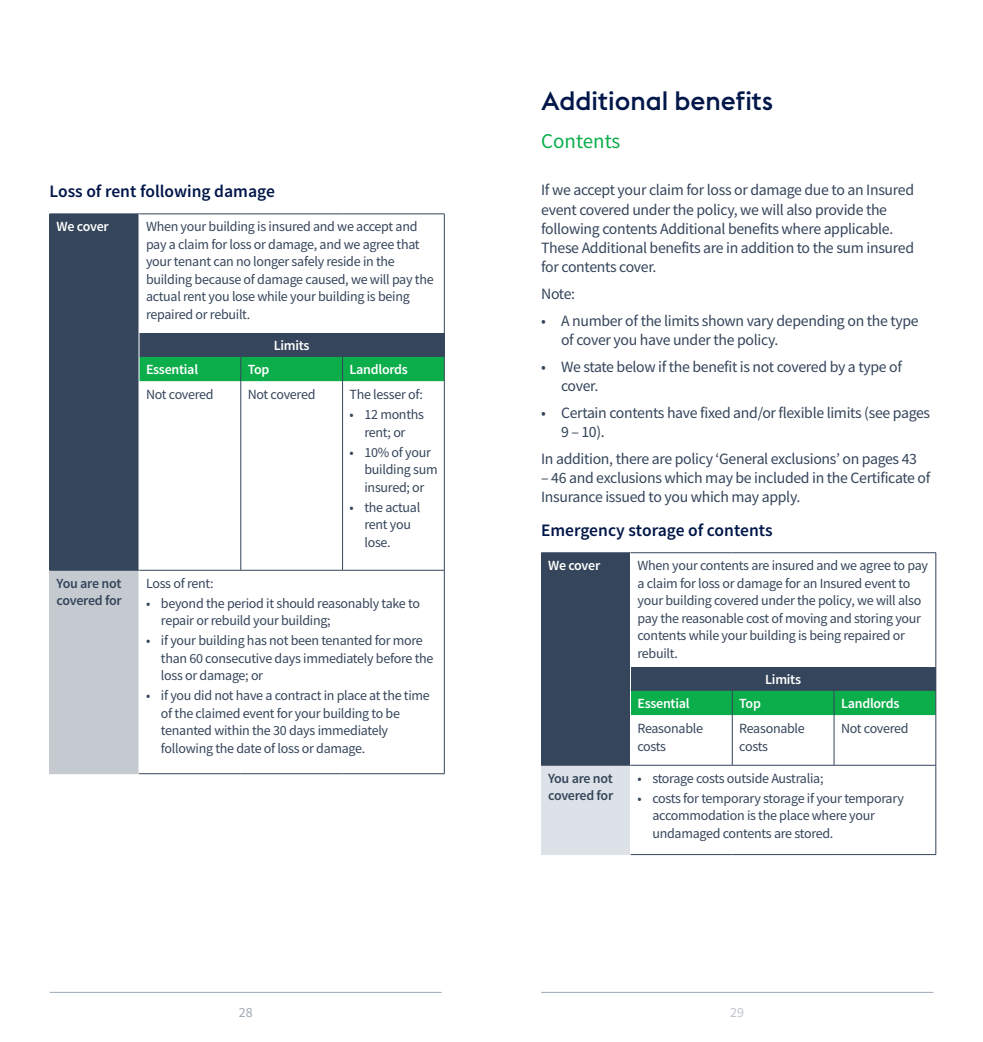
<style>
.page{position:relative;width:983px;height:1042px;background:#fff}
.page>*{position:absolute;margin:0;border:0;box-sizing:border-box;transform-origin:0 0}
._02_Header_Level_1{font:500 26.25px "Euclid Flex";color:#011649}
._03_Header_Level_2{font:21px "Source Sans Pro";color:#0cae4c}
._04_Header_Level_3{font:600 17.5px "Source Sans Pro";color:#011649}
._06_Body{font:15.75px/19.2px "Source Sans Pro";letter-spacing:-.02em;color:#35455b}
.Indent_Level_1{font:15.75px/19.2px "Source Sans Pro";letter-spacing:-.02em;color:#35455b}
.Table_Body{font:14px/17.5px "Source Sans Pro";letter-spacing:-.02em;color:#35455b}
.Table_Heading_1{font:600 14px "Source Sans Pro";letter-spacing:-.02em;color:#fff}
.Table_Heading_1-2{font:600 14px/17.5px "Source Sans Pro";letter-spacing:-.025em;color:#35455b}
.Table_Body-2{font:600 14px "Source Sans Pro";letter-spacing:-.02em;color:#fff}
.t1{font:14px "Source Sans Pro";color:#9da8b4}
.t2{font:14px "Source Sans Pro";color:#c0c5cc}
</style>
<div class="page">
<hr style="left:50px;top:992px;width:391px;height:1px;background:#9da8b4">
<hr style="left:541px;top:992px;width:392px;height:1px;background:#9da8b4">
<div style="left:50px;top:214px;width:89px;height:356px;background:#35455b"></div>
<div style="left:50px;top:570px;width:89px;height:204px;background:#c5cad1"></div>
<hr style="left:139px;top:214px;width:102px;height:1px;background:#35455b">
<hr style="left:241px;top:214px;width:101px;height:1px;background:#35455b">
<hr style="left:342px;top:214px;width:102px;height:1px;background:#35455b">
<hr style="left:444px;top:214px;width:1px;height:119px;background:#35455b">
<hr style="left:240px;top:382px;width:1px;height:188px;background:#35455b">
<hr style="left:342px;top:382px;width:1px;height:188px;background:#35455b">
<hr style="left:444px;top:382px;width:1px;height:188px;background:#35455b">
<hr style="left:139px;top:570px;width:102px;height:1px;background:#35455b">
<hr style="left:241px;top:570px;width:101px;height:1px;background:#35455b">
<hr style="left:342px;top:570px;width:102px;height:1px;background:#35455b">
<hr style="left:139px;top:214px;width:1px;height:119px;background:#fff">
<hr style="left:139px;top:570px;width:1px;height:203px;background:#fff">
<hr style="left:444px;top:570px;width:1px;height:203px;background:#35455b">
<hr style="left:139px;top:773px;width:102px;height:1px;background:#35455b">
<hr style="left:241px;top:773px;width:101px;height:1px;background:#35455b">
<hr style="left:342px;top:773px;width:102px;height:1px;background:#35455b">
<hr style="left:50px;top:570px;width:89px;height:1px;background:#35455b">
<svg style="left:139px;top:333px;width:306px;height:49px;background:#257c57"></svg>
<div style="left:541px;top:553px;width:89px;height:212px;background:#35455b"></div>
<div style="left:541px;top:765px;width:89px;height:89px;background:#dce2e7"></div>
<hr style="left:541px;top:552px;width:89px;height:1px;background:#35455b">
<hr style="left:630px;top:552px;width:102px;height:1px;background:#35455b">
<hr style="left:732px;top:552px;width:101px;height:1px;background:#35455b">
<hr style="left:833px;top:552px;width:102px;height:1px;background:#35455b">
<hr style="left:935px;top:553px;width:1px;height:114px;background:#35455b">
<hr style="left:731px;top:715px;width:1px;height:50px;background:#35455b">
<hr style="left:833px;top:715px;width:1px;height:50px;background:#35455b">
<hr style="left:935px;top:715px;width:1px;height:50px;background:#35455b">
<hr style="left:630px;top:765px;width:102px;height:1px;background:#35455b">
<hr style="left:732px;top:765px;width:101px;height:1px;background:#35455b">
<hr style="left:833px;top:765px;width:102px;height:1px;background:#35455b">
<hr style="left:541px;top:854px;width:89px;height:1px;background:#dce2e7">
<hr style="left:935px;top:765px;width:1px;height:89px;background:#35455b">
<hr style="left:630px;top:854px;width:102px;height:1px;background:#35455b">
<hr style="left:732px;top:854px;width:101px;height:1px;background:#35455b">
<hr style="left:833px;top:854px;width:102px;height:1px;background:#35455b">
<hr style="left:630px;top:765px;width:1px;height:89px;background:#fff">
<hr style="left:541px;top:765px;width:89px;height:1px;background:#35455b">
<svg style="left:630px;top:667px;width:306px;height:48px;background:#227a55"></svg>
<p class="_04_Header_Level_3" style="left:50px;top:180px;width:227px">Loss of rent following damage</p>
<p class="Table_Heading_1" style="left:57px;top:218px;width:54px">We cover</p>
<p class="Table_Body" style="left:146px;top:218px;width:289px">When your building is insured and we accept and pay a claim for loss or damage, and we agree that your tenant can no longer safely reside in the building because of damage caused, we will pay the actual rent you lose while your building is being repaired or rebuilt.</p>
<p class="Table_Body-2" style="left:274px;top:337px;width:37px">Limits</p>
<p class="Table_Heading_1" style="left:146px;top:361px;width:54px">Essential</p>
<p class="Table_Heading_1" style="left:248px;top:361px;width:23px">Top</p>
<p class="Table_Heading_1" style="left:349px;top:361px;width:60px">Landlords</p>
<p class="Table_Body" style="left:146px;top:386px;width:69px">Not covered</p>
<p class="Table_Body" style="left:248px;top:386px;width:69px">Not covered</p>
<p class="Table_Body" style="left:349px;top:386px;width:75px">The lesser of:</p>
<p class="Table_Body" style="left:349px;top:406px;width:76px;text-align:center">• 12 months rent; or</p>
<p class="Table_Body" style="left:364px;top:443px;width:75px;text-indent:-15px">• 10% of your building sum insured; or</p>
<p class="Table_Body" style="left:364px;top:498px;width:57px;text-indent:-15px">• the actual rent you lose.</p>
<p class="Table_Heading_1-2" style="left:57px;top:575px;width:67px">You are not covered for</p>
<p class="Table_Body" style="left:146px;top:574px;width:69px">Loss of rent:</p>
<p class="Table_Body" style="left:161px;top:594px;width:260px;text-indent:-15px">• beyond the period it should reasonably take to repair or rebuild your building;</p>
<p class="Table_Body" style="left:161px;top:632px;width:274px;text-indent:-15px">• if your building has not been tenanted for more than 60 consecutive days immediately before the loss or damage; or</p>
<p class="Table_Body" style="left:161px;top:687px;width:270px;text-indent:-15px">• if you did not have a contract in place at the time of the claimed event for your building to be tenanted within the 30 days immediately following the date of loss or damage.</p>
<p class="_02_Header_Level_1" style="left:541px;top:86px;width:233px">Additional benefits</p>
<p class="_03_Header_Level_2" style="left:541px;top:128px;width:81px">Contents</p>
<p class="_06_Body" style="left:541px;top:180px;width:374px">If we accept your claim for loss or damage due to an Insured event covered under the policy, we will also provide the following contents Additional benefits where applicable.<br>These Additional benefits are in addition to the sum insured for contents cover.</p>
<p class="_06_Body" style="left:541px;top:284px;width:36px">Note:</p>
<p class="Indent_Level_1" style="left:561px;top:311px;width:359px;text-indent:-20px">• A number of the limits shown vary depending on the type of cover you have under the policy.</p>
<p class="Indent_Level_1" style="left:561px;top:357px;width:342px;text-indent:-20px">• We state below if the benefit is not covered by a type of cover.</p>
<p class="Indent_Level_1" style="left:561px;top:403px;width:370px;text-indent:-20px">• Certain contents have fixed and/or flexible limits (see pages<br>9 – 10).</p>
<p class="_06_Body" style="left:541px;top:449px;width:377px">In addition, there are policy ‘General exclusions’ on pages 43</p>
<p class="_06_Body" style="left:541px;top:468px;width:390px">– 46 and exclusions which may be included in the Certificate of<br>Insurance issued to you which may apply.</p>
<p class="_04_Header_Level_3" style="left:541px;top:519px;width:233px">Emergency storage of contents</p>
<p class="Table_Heading_1" style="left:548px;top:557px;width:54px">We cover</p>
<p class="Table_Body" style="left:637px;top:557px;width:292px">When your contents are insured and we agree to pay a claim for loss or damage for an Insured event to your building covered under the policy, we will also pay the reasonable cost of moving and storing your contents while your building is being repaired or rebuilt.</p>
<p class="Table_Body-2" style="left:765px;top:670px;width:37px">Limits</p>
<p class="Table_Heading_1" style="left:637px;top:695px;width:54px">Essential</p>
<p class="Table_Heading_1" style="left:739px;top:695px;width:23px">Top</p>
<p class="Table_Heading_1" style="left:840px;top:695px;width:60px">Landlords</p>
<p class="Table_Body" style="left:637px;top:719px;width:67px">Reasonable costs</p>
<p class="Table_Body" style="left:739px;top:719px;width:67px">Reasonable costs</p>
<p class="Table_Body" style="left:840px;top:719px;width:69px">Not covered</p>
<p class="Table_Heading_1-2" style="left:548px;top:770px;width:67px">You are not covered for</p>
<p class="Table_Body" style="left:637px;top:769px;width:187px">• storage costs outside Australia;</p>
<p class="Table_Body" style="left:652px;top:789px;width:253px;text-indent:-15px">• costs for temporary storage if your temporary accommodation is the place where your undamaged contents are stored.</p>
<p class="t1" style="left:239px;top:1004px;width:15px">28</p>
<p class="t2" style="left:730px;top:1004px;width:15px">29</p>
</div>
